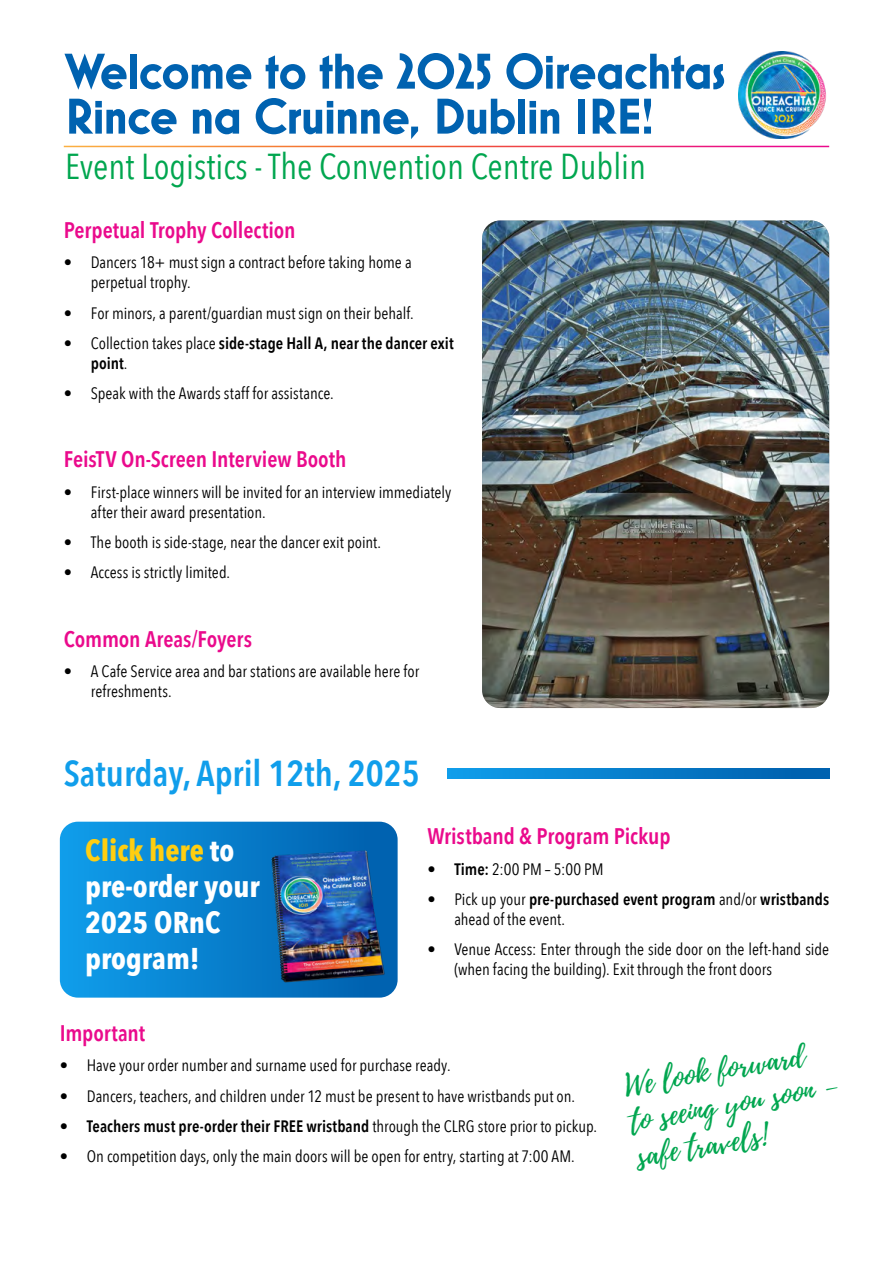
<style>
.page{position:relative;width:893px;height:1263px;background:#fff}
.page>*{position:absolute;margin:0;border:0;box-sizing:border-box;transform-origin:0 0}
.t1{font:700 51px/45px "Mostra Nuova";letter-spacing:-.01em;color:#0062b0}
.t2{font:36px "Avenir Next Condensed";color:#00a64f}
.t3{font:600 36px "Avenir Next Condensed";color:#109eeb}
.t4{font:30px/36px "Playlist Script";color:#00a64f}
.t5{font:700 30px/36px "Avenir Next Condensed";color:#fff}
.t6{font:600 22.5px "Avenir Next Condensed";letter-spacing:-.005em;color:#ea0a8c}
.t7{font:16.5px/19.8px "Avenir Next Condensed";color:#000}
.t8{font:600 16.5px/19.8px "Avenir Next Condensed";color:#000}
.s1{font-weight:400}
.s2{color:#ffce11}
.s3{font-weight:600}
.s4{font-family:"Great Vibes"}
</style>
<div class="page">
<img style="left:739px;top:51px;width:87px;height:87px">
<img style="left:482px;top:220px;width:347px;height:488px">
<svg style="left:447px;top:769px;width:382px;height:9px;background:#077dca"></svg>
<svg style="left:60px;top:822px;width:335px;height:176px;background:#0c8bd7"></svg>
<img style="left:254px;top:830px;width:144px;height:168px">
<h1 class="t1" style="left:65px;top:49px;width:662px">Welcome to the 2025 Oireachtas<br>Rince na Cruinne, Dublin IRE!</h1>
<h2 class="t2" style="left:65px;top:136px;width:582px">Event Logistics - The Convention Centre Dublin</h2>
<h3 class="t6" style="left:64px;top:211px;width:233px">Perpetual Trophy Collection</h3>
<p class="t7" style="left:91px;top:252px;width:322px;text-indent:-27px">• Dancers 18+ must sign a contract before taking home a perpetual trophy.</p>
<p class="t7" style="left:64px;top:302px;width:351px">• For minors, a parent/guardian must sign on their behalf.</p>
<p class="t8" style="left:91px;top:333px;width:364px;text-indent:-27px"><span class="s1">• Collection takes place</span> side-stage Hall A, near the dancer exit point<span class="s1">.</span></p>
<p class="t7" style="left:64px;top:383px;width:272px">• Speak with the Awards staff for assistance.</p>
<h3 class="t6" style="left:64px;top:440px;width:284px">FeisTV On-Screen Interview Booth</h3>
<p class="t7" style="left:91px;top:481px;width:362px;text-indent:-27px">• First-place winners will be invited for an interview immediately after their award presentation.</p>
<p class="t7" style="left:64px;top:532px;width:319px">• The booth is side-stage, near the dancer exit point.</p>
<p class="t7" style="left:64px;top:562px;width:168px">• Access is strictly limited.</p>
<h3 class="t6" style="left:64px;top:619px;width:190px">Common Areas/Foyers</h3>
<p class="t7" style="left:91px;top:660px;width:330px;text-indent:-27px">• A Cafe Service area and bar stations are available here for refreshments.</p>
<h2 class="t3" style="left:64px;top:743px;width:357px">Saturday, April 12th, 2025</h2>
<h3 class="t5" style="left:85px;top:832px;width:176px"><span class="s2">Click here</span> to pre-order your<br>2025 ORnC program!</h3>
<h3 class="t6" style="left:427px;top:817px;width:245px">Wristband &amp; Program Pickup</h3>
<p class="t7" style="left:427px;top:858px;width:178px"><span class="s3">• Time:</span> 2:00 PM – 5:00 PM</p>
<p class="t8" style="left:454px;top:889px;width:376px;text-indent:-27px"><span class="s1">• Pick up your</span> pre-purchased event program <span class="s1">and/or</span> wristbands <span class="s1">ahead of the event.</span></p>
<p class="t7" style="left:454px;top:939px;width:376px;text-indent:-27px">• Venue Access: Enter through the side door on the left-hand side (when facing the building). Exit through the front doors</p>
<h3 class="t6" style="left:60px;top:1013px;width:87px">Important</h3>
<p class="t7" style="left:60px;top:1055px;width:392px">• Have your order number and surname used for purchase ready.</p>
<p class="t7" style="left:60px;top:1085px;width:517px">• Dancers, teachers, and children under 12 must be present to have wristbands put on.</p>
<p class="t8" style="left:60px;top:1116px;width:539px">• Teachers must pre-order their FREE wristband <span class="s1">through the CLRG store prior to pickup.</span></p>
<p class="t7" style="left:60px;top:1146px;width:516px">• On competition days, only the main doors will be open for entry, starting at 7:00 AM.</p>
<h3 class="t4" style="left:621px;top:1069px;width:211px;rotate:-10deg">We look forward to seeing you soon <span class="s4">– </span>safe travels!</h3>
</div>
